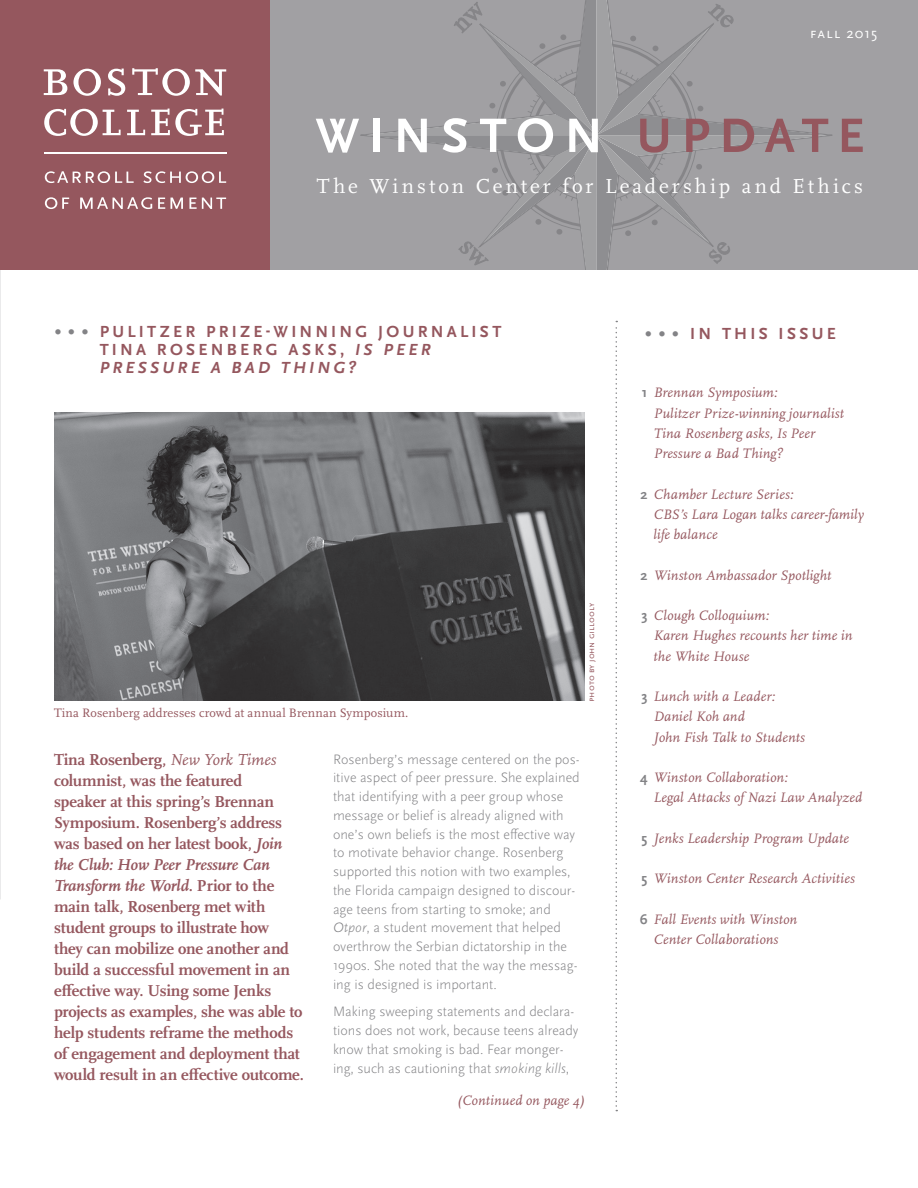
<style>
.page{position:relative;width:918px;height:1188px;background:#fff}
.page>*{position:absolute;margin:0;border:0;box-sizing:border-box;transform-origin:0 0}
.t1{font:700 50.4px "Scala Sans OT";letter-spacing:.195em;color:#fff}
.t2{font:italic 22.5px "Scala OT";color:#838386}
.t3{font:21.15px "Scala OT";letter-spacing:.145em;color:#fff}
.t4{font:700 16.8px/18px "Scala Sans OT";letter-spacing:.195em;color:#95575e}
.t5{font:700 16.5px/21px "Scala OT";letter-spacing:-.01em;color:#95575e}
.t6{font:15px "Scala Sans OT";letter-spacing:.065em;color:#fff}
.t7{font:300 14.25px/18.8px "Scala Sans OT";color:#838386}
.t8{font:italic 14.25px/20.2px "Scala OT";letter-spacing:.01em;color:#95575e}
.t9{font:12.75px "Scala OT";letter-spacing:.01em;color:#95575e}
.t10{font:9px "Scala Sans OT";letter-spacing:.005em;color:#95575e}
.s1{color:#95575e}
.s2{font-style:italic}
.s3{font-family:"Scala OT";font-weight:400;font-style:italic;font-size:22.5px;color:#838386}
.s4{font-weight:400;font-style:italic}
.s5{font-family:"Scala Sans OT";font-weight:700;font-style:normal;color:#838386}
</style>
<div class="page">
<img style="left:54px;top:413px;width:531px;height:287px">
<svg style="left:616px;top:321px;width:1px;height:790px"></svg>
<div style="left:0;top:0;width:918px;height:270px;background:#a1a0a3"></div>
<svg style="left:364px;top:0;width:464px;height:270px"></svg>
<div style="left:0;top:0;width:270px;height:270px;background:#95575e"></div>
<hr style="left:44px;top:153px;width:182px;height:1px;background:#fff">
<svg style="left:45px;top:197px;width:181px;height:12px"></svg>
<svg style="left:45px;top:171px;width:181px;height:12px"></svg>
<svg style="left:132px;top:68px;width:94px;height:28px"></svg>
<svg style="left:108px;top:69px;width:17px;height:27px"></svg>
<svg style="left:73px;top:69px;width:28px;height:27px"></svg>
<svg style="left:44px;top:69px;width:23px;height:26px"></svg>
<svg style="left:151px;top:109px;width:73px;height:27px"></svg>
<svg style="left:127px;top:110px;width:18px;height:25px"></svg>
<svg style="left:44px;top:109px;width:77px;height:27px"></svg>
<p class="t6" style="left:810px;top:25px;width:69px">fall 2015</p>
<h1 class="t1" style="left:316px;top:107px;width:550px">WINSTON <span class="s1">UPDATE</span></h1>
<h3 class="t3" style="left:317px;top:175px;width:548px">The Winston Center for Leadership and Ethics</h3>
<h2 class="t2" style="left:54px;top:317px;width:37px">• • •</h2>
<p class="t4" style="left:100px;top:323px;width:403px">PULITZER PRIZE-WINNING JOURNALIST<br>TINA ROSENBERG ASKS, <span class="s2">IS PEER<br>PRESSURE A BAD THING?</span></p>
<p class="t4" style="left:645px;top:325px;width:193px"><span class="s3">• • •</span> IN THIS ISSUE</p>
<p class="t9" style="left:54px;top:706px;width:356px">Tina Rosenberg addresses crowd at annual Brennan Symposium.</p>
<p class="t10" style="left:586px;top:702px;width:100px;rotate:-90deg">Photo by John Gillooly</p>
<p class="t5" style="left:54px;top:750px;width:252px">Tina Rosenberg, <span class="s4">New York Times </span>columnist, was the featured<br>speaker at this spring’s Brennan<br>Symposium. Rosenberg’s address was based on her latest book, <span class="s2">Join the Club: How Peer Pressure Can<br>Transform the World</span>. Prior to the main talk, Rosenberg met with student groups to illustrate how<br>they can mobilize one another and build a successful movement in an effective way. Using some Jenks projects as examples, she was able to help students reframe the methods of engagement and deployment that would result in an effective outcome.</p>
<p class="t7" style="left:333px;top:750px;width:248px">Rosenberg’s message centered on the pos&shy;itive aspect of peer pressure. She explained that identifying with a peer group whose message or belief is already aligned with one’s own beliefs is the most effective way to motivate behavior change. Rosenberg supported this notion with two examples, the Florida campaign designed to discour&shy;age teens from starting to smoke; and <span class="s2">Otpor</span>, a student movement that helped overthrow the Serbian dictatorship in the 1990s. She noted that the way the messag&shy;ing is designed is important.</p>
<p class="t7" style="left:333px;top:1003px;width:247px">Making sweeping statements and declara&shy;tions does not work, because teens already know that smoking is bad. Fear monger&shy;ing, such as cautioning that <span class="s2">smoking kills</span>,</p>
<p class="t8" style="left:457px;top:1090px;width:130px">(Continued on page 4)</p>
<p class="t8" style="left:653px;top:383px;width:192px;text-indent:-11px"><span class="s5">1</span> Brennan Symposium:<br>Pulitzer Prize-winning journalist<br>Tina Rosenberg asks, Is Peer<br>Pressure a Bad Thing?</p>
<p class="t8" style="left:653px;top:484px;width:212px;text-indent:-13px"><span class="s5">2</span> Chamber Lecture Series:<br>CBS’s Lara Logan talks career-family life balance</p>
<p class="t8" style="left:640px;top:565px;width:192px"><span class="s5">2</span> Winston Ambassador Spotlight</p>
<p class="t8" style="left:653px;top:606px;width:201px;text-indent:-12px"><span class="s5">3</span> Clough Colloquium:<br>Karen Hughes recounts her time in the White House</p>
<p class="t8" style="left:653px;top:687px;width:153px;text-indent:-12px"><span class="s5">3</span> Lunch with a Leader:<br>Daniel Koh and<br>John Fish Talk to Students</p>
<p class="t8" style="left:653px;top:768px;width:210px;text-indent:-13px"><span class="s5">4</span> Winston Collaboration:<br>Legal Attacks of Nazi Law Analyzed</p>
<p class="t8" style="left:642px;top:828px;width:209px"><span class="s5">5</span> Jenks Leadership Program Update</p>
<p class="t8" style="left:642px;top:869px;width:215px"><span class="s5">5</span> Winston Center Research Activities</p>
<p class="t8" style="left:640px;top:909px;width:159px;text-align:center"><span class="s5">6</span> Fall Events with Winston<br>Center Collaborations</p>
</div>
